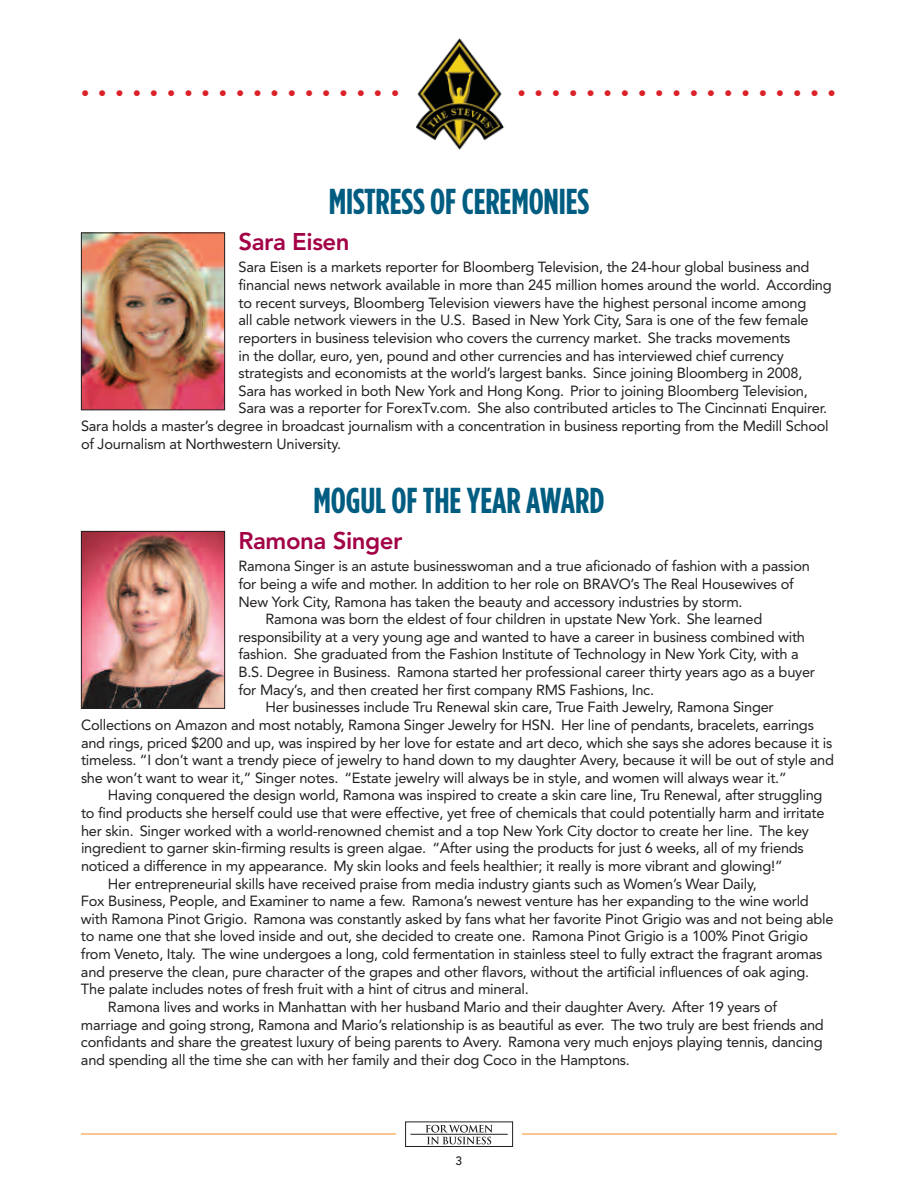
<style>
.page{position:relative;width:918px;height:1188px;background:#fff}
.page>*{position:absolute;margin:0;border:0;box-sizing:border-box;transform-origin:0 0}
.t1{font:700 36px "Gotham Condensed";letter-spacing:-.005em;color:#005d81}
.t2{font:800 24px "Avenir";letter-spacing:-.02em;color:#a30146}
.t3{font:900 16.5px "Avenir";color:#da2128}
.t4{font:14.7px "Avenir";letter-spacing:-.015em;color:#231f20}
.t5{font:500 12px "Avenir";color:#231f20}
</style>
<div class="page">
<hr style="left:81px;top:1134px;width:315px;height:1px;background:#f68e1e">
<hr style="left:522px;top:1134px;width:315px;height:1px;background:#f68e1e">
<img style="left:416px;top:38px;width:89px;height:112px">
<div style="left:405px;top:1122px;width:108px;height:25px;border:1px solid #231f20"></div>
<hr style="left:410px;top:1134px;width:98px;height:1px;background:#231f20">
<svg style="left:426px;top:1125px;width:67px;height:19px"></svg>
<img style="left:83px;top:235px;width:140px;height:173px">
<div style="left:81px;top:233px;width:144px;height:177px;border:1px solid #231f20"></div>
<img style="left:83px;top:533px;width:140px;height:174px">
<div style="left:81px;top:531px;width:144px;height:178px;border:1px solid #231f20"></div>
<p class="t3" style="left:81px;top:87px;width:320px">•••••••••••••••••••</p>
<h1 class="t1" style="left:329px;top:181px;width:262px">MISTRESS OF CEREMONIES</h1>
<h2 class="t2" style="left:238px;top:232px;width:113px">Sara Eisen</h2>
<p class="t4" style="left:238px;top:261px;width:573px">Sara Eisen is a markets reporter for Bloomberg Television, the 24-hour global business and</p>
<p class="t4" style="left:238px;top:279px;width:595px">financial news network available in more than 245 million homes around the world. According</p>
<p class="t4" style="left:238px;top:297px;width:569px">to recent surveys, Bloomberg Television viewers have the highest personal income among</p>
<p class="t4" style="left:238px;top:314px;width:572px">all cable network viewers in the U.S. Based in New York City, Sara is one of the few female</p>
<p class="t4" style="left:238px;top:332px;width:554px">reporters in business television who covers the currency market. She tracks movements</p>
<p class="t4" style="left:238px;top:350px;width:547px">in the dollar, euro, yen, pound and other currencies and has interviewed chief currency</p>
<p class="t4" style="left:238px;top:367px;width:565px">strategists and economists at the world’s largest banks. Since joining Bloomberg in 2008,</p>
<p class="t4" style="left:238px;top:385px;width:571px">Sara has worked in both New York and Hong Kong. Prior to joining Bloomberg Television,</p>
<p class="t4" style="left:238px;top:402px;width:590px">Sara was a reporter for ForexTv.com. She also contributed articles to The Cincinnati Enquirer.</p>
<p class="t4" style="left:81px;top:420px;width:749px">Sara holds a master’s degree in broadcast journalism with a concentration in business reporting from the Medill School</p>
<p class="t4" style="left:81px;top:438px;width:262px">of Journalism at Northwestern University.</p>
<h1 class="t1" style="left:314px;top:480px;width:292px">MOGUL OF THE YEAR AWARD</h1>
<h2 class="t2" style="left:238px;top:531px;width:166px">Ramona Singer</h2>
<p class="t4" style="left:238px;top:560px;width:573px">Ramona Singer is an astute businesswoman and a true aficionado of fashion with a passion</p>
<p class="t4" style="left:238px;top:578px;width:557px">for being a wife and mother. In addition to her role on BRAVO’s The Real Housewives of</p>
<p class="t4" style="left:239px;top:596px;width:506px">New York City, Ramona has taken the beauty and accessory industries by storm.</p>
<p class="t4" style="left:266px;top:613px;width:498px">Ramona was born the eldest of four children in upstate New York. She learned</p>
<p class="t4" style="left:239px;top:631px;width:568px">responsibility at a very young age and wanted to have a career in business combined with</p>
<p class="t4" style="left:239px;top:648px;width:562px">fashion. She graduated from the Fashion Institute of Technology in New York City, with a</p>
<p class="t4" style="left:239px;top:666px;width:578px">B.S. Degree in Business. Ramona started her professional career thirty years ago as a buyer</p>
<p class="t4" style="left:239px;top:684px;width:417px">for Macy’s, and then created her first company RMS Fashions, Inc.</p>
<p class="t4" style="left:266px;top:701px;width:510px">Her businesses include Tru Renewal skin care, True Faith Jewelry, Ramona Singer</p>
<p class="t4" style="left:81px;top:719px;width:734px">Collections on Amazon and most notably, Ramona Singer Jewelry for HSN. Her line of pendants, bracelets, earrings</p>
<p class="t4" style="left:81px;top:737px;width:753px">and rings, priced $200 and up, was inspired by her love for estate and art deco, which she says she adores because it is</p>
<p class="t4" style="left:81px;top:754px;width:755px">timeless. “I don’t want a trendy piece of jewelry to hand down to my daughter Avery, because it will be out of style and</p>
<p class="t4" style="left:81px;top:772px;width:707px">she won’t want to wear it,” Singer notes. “Estate jewelry will always be in style, and women will always wear it.”</p>
<p class="t4" style="left:108px;top:789px;width:716px">Having conquered the design world, Ramona was inspired to create a skin care line, Tru Renewal, after struggling</p>
<p class="t4" style="left:81px;top:807px;width:745px">to find products she herself could use that were effective, yet free of chemicals that could potentially harm and irritate</p>
<p class="t4" style="left:81px;top:825px;width:729px">her skin. Singer worked with a world-renowned chemist and a top New York City doctor to create her line. The key</p>
<p class="t4" style="left:81px;top:842px;width:724px">ingredient to garner skin-firming results is green algae. “After using the products for just 6 weeks, all of my friends</p>
<p class="t4" style="left:81px;top:860px;width:703px">noticed a difference in my appearance. My skin looks and feels healthier; it really is more vibrant and glowing!”</p>
<p class="t4" style="left:108px;top:878px;width:650px">Her entrepreneurial skills have received praise from media industry giants such as Women’s Wear Daily,</p>
<p class="t4" style="left:81px;top:895px;width:729px">Fox Business, People, and Examiner to name a few. Ramona’s newest venture has her expanding to the wine world</p>
<p class="t4" style="left:81px;top:913px;width:754px">with Ramona Pinot Grigio. Ramona was constantly asked by fans what her favorite Pinot Grigio was and not being able</p>
<p class="t4" style="left:81px;top:930px;width:729px">to name one that she loved inside and out, she decided to create one. Ramona Pinot Grigio is a 100% Pinot Grigio</p>
<p class="t4" style="left:81px;top:948px;width:743px">from Veneto, Italy. The wine undergoes a long, cold fermentation in stainless steel to fully extract the fragrant aromas</p>
<p class="t4" style="left:81px;top:966px;width:730px">and preserve the clean, pure character of the grapes and other flavors, without the artificial influences of oak aging.</p>
<p class="t4" style="left:81px;top:983px;width:449px">The palate includes notes of fresh fruit with a hint of citrus and mineral.</p>
<p class="t4" style="left:108px;top:1001px;width:671px">Ramona lives and works in Manhattan with her husband Mario and their daughter Avery. After 19 years of</p>
<p class="t4" style="left:81px;top:1019px;width:744px">marriage and going strong, Ramona and Mario’s relationship is as beautiful as ever. The two truly are best friends and</p>
<p class="t4" style="left:81px;top:1036px;width:743px">confidants and share the greatest luxury of being parents to Avery. Ramona very much enjoys playing tennis, dancing</p>
<p class="t4" style="left:81px;top:1054px;width:550px">and spending all the time she can with her family and their dog Coco in the Hamptons.</p>
<p class="t5" style="left:456px;top:1156px;width:8px">3</p>
</div>
